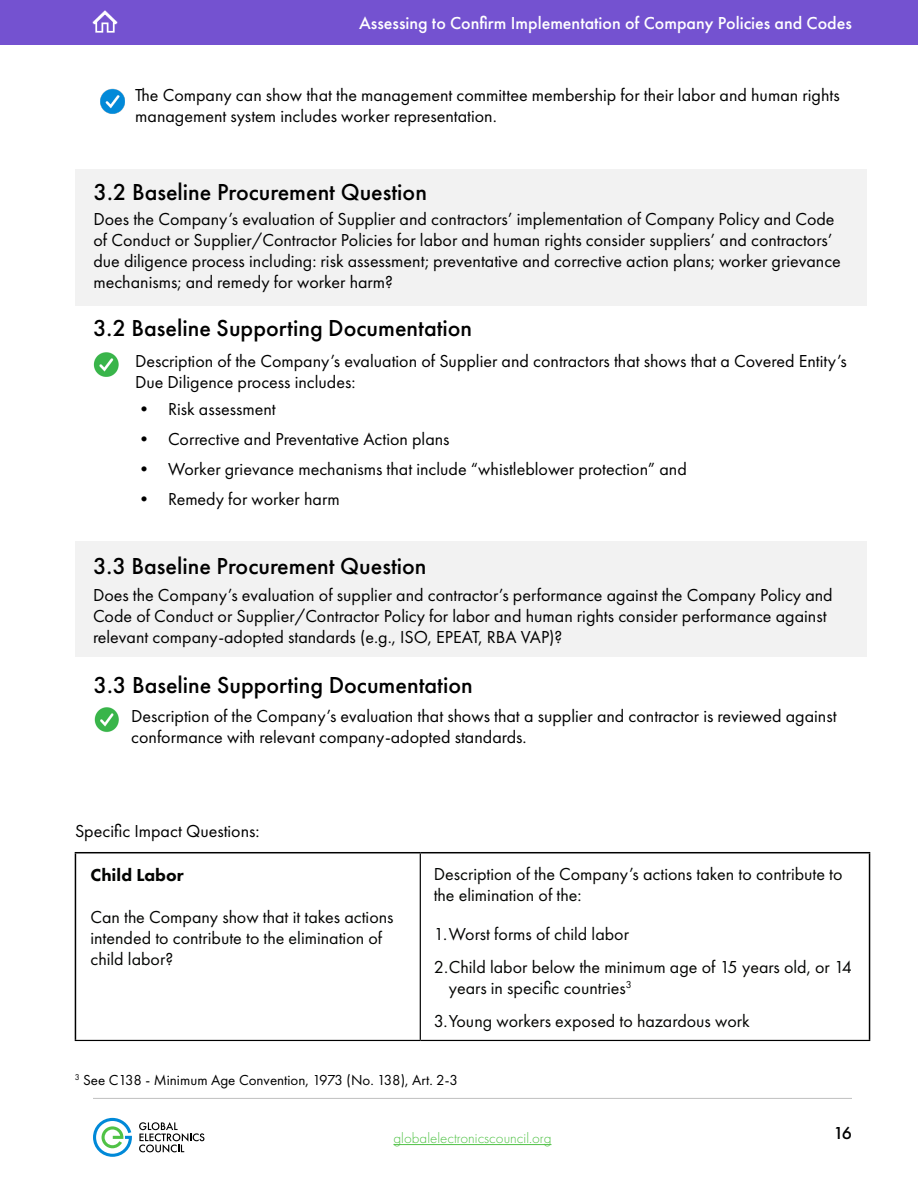
<style>
.page{position:relative;width:918px;height:1188px;background:#fff}
.page>*{position:absolute;margin:0;border:0;box-sizing:border-box;transform-origin:0 0}
.p_block_01_green{font:500 24px "Futura PT";color:#000}
.t1{font:18px/21px "Futura PT";color:#000}
.t2{font:18px/21px "Futura PT";color:#040503}
.p_block_02{font:500 18px "Futura PT";color:#fff}
.t3{font:800 18px "Futura PT";color:#040503}
.t4{font:500 18px "Futura PT";color:#000}
.t5{font:15px "Futura PT";color:#000}
.t6{font:300 15px "Futura PT";color:#50c246}
</style>
<div class="page">
<div style="left:0;top:0;width:918px;height:45px;background:#7452d0"></div>
<img style="left:92px;top:10px;width:26px;height:23px">
<svg style="left:93px;top:1118px;width:39px;height:39px"></svg>
<svg style="left:139px;top:1122px;width:65px;height:31px"></svg>
<hr style="left:93px;top:1098px;width:759px;height:1px;background:#bfbfbf">
<hr style="left:394px;top:1144px;width:157px;height:1px;background:#50c246">
<div style="left:75px;top:170px;width:792px;height:136px;background:#f2f2f2"></div>
<img style="left:93px;top:352px;width:26px;height:25px">
<img style="left:94px;top:707px;width:25px;height:25px">
<div style="left:75px;top:542px;width:792px;height:115px;background:#f2f2f2"></div>
<svg style="left:76px;top:853px;width:793px;height:187px"></svg>
<hr style="left:75px;top:852px;width:345px;height:1px;background:#000">
<hr style="left:75px;top:853px;width:1px;height:187px;background:#000">
<hr style="left:420px;top:852px;width:450px;height:1px;background:#000">
<hr style="left:869px;top:853px;width:1px;height:187px;background:#000">
<hr style="left:420px;top:853px;width:1px;height:187px;background:#000">
<hr style="left:75px;top:1040px;width:345px;height:1px;background:#000">
<hr style="left:420px;top:1040px;width:450px;height:1px;background:#000">
<img style="left:100px;top:88px;width:25px;height:26px">
<p class="p_block_02" style="left:359px;top:13px;width:494px">Assessing to Confirm Implementation of Company Policies and Codes</p>
<p class="t1" style="left:135px;top:84px;width:706px">The Company can show that the management committee membership for their labor and human rights management system includes worker representation.</p>
<p class="p_block_01_green" style="left:93px;top:177px;width:335px">3.2 Baseline Procurement Question</p>
<p class="t1" style="left:93px;top:209px;width:749px">Does the Company’s evaluation of Supplier and contractors’ implementation of Company Policy and Code of Conduct or Supplier/Contractor Policies for labor and human rights consider suppliers’ and contractors’ due diligence process including: risk assessment; preventative and corrective action plans; worker grievance mechanisms; and remedy for worker harm?</p>
<p class="p_block_01_green" style="left:93px;top:314px;width:381px">3.2 Baseline Supporting Documentation</p>
<p class="t1" style="left:135px;top:350px;width:713px">Description of the Company’s evaluation of Supplier and contractors that shows that a Covered Entity’s<br>Due Diligence process includes:</p>
<p class="t1" style="left:135px;top:398px;width:142px">• Risk assessment</p>
<p class="t1" style="left:135px;top:428px;width:316px">• Corrective and Preventative Action plans</p>
<p class="t1" style="left:135px;top:458px;width:553px">• Worker grievance mechanisms that include “whistleblower protection” and</p>
<p class="t1" style="left:135px;top:488px;width:206px">• Remedy for worker harm</p>
<p class="p_block_01_green" style="left:93px;top:552px;width:335px">3.3 Baseline Procurement Question</p>
<p class="t1" style="left:93px;top:585px;width:741px">Does the Company’s evaluation of supplier and contractor’s performance against the Company Policy and<br>Code of Conduct or Supplier/Contractor Policy for labor and human rights consider performance against relevant company-adopted standards (e.g., ISO, EPEAT, RBA VAP)?</p>
<p class="p_block_01_green" style="left:93px;top:671px;width:381px">3.3 Baseline Supporting Documentation</p>
<p class="t1" style="left:131px;top:705px;width:707px">Description of the Company’s evaluation that shows that a supplier and contractor is reviewed against conformance with relevant company-adopted standards.</p>
<p class="t1" style="left:75px;top:821px;width:186px">Specific Impact Questions:</p>
<h3 class="t3" style="left:90px;top:864px;width:95px">Child Labor</h3>
<h3 class="t2" style="left:90px;top:907px;width:305px">Can the Company show that it takes actions intended to contribute to the elimination of child labor?</h3>
<p class="t2" style="left:434px;top:863px;width:410px">Description of the Company’s actions taken to contribute to the elimination of the:</p>
<p class="t2" style="left:434px;top:923px;width:197px">1.Worst forms of child labor</p>
<p class="t2" style="left:449px;top:956px;width:405px;text-indent:-15px">2.Child labor below the minimum age of 15 years old, or 14 years in specific countries<sup>3</sup></p>
<p class="t2" style="left:434px;top:1010px;width:317px">3.Young workers exposed to hazardous work</p>
<p class="t5" style="left:75px;top:1071px;width:385px"><sup>3</sup> See C138 - Minimum Age Convention, 1973 (No. 138), Art. 2-3</p>
<p class="t6" style="left:394px;top:1130px;width:159px">globalelectronicscouncil.org</p>
<p class="t4" style="left:834px;top:1122px;width:20px">16</p>
</div>
